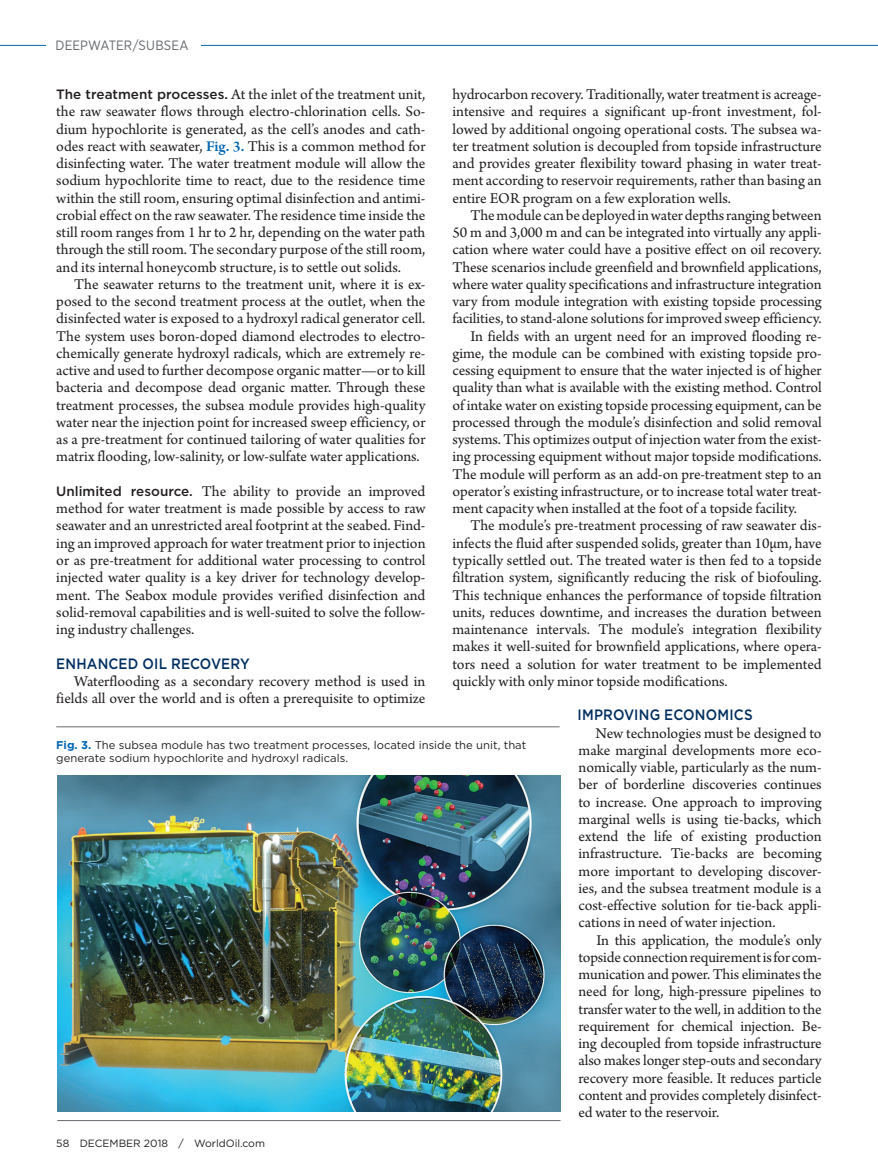
<style>
.page{position:relative;width:878px;height:1175px;background:#fff}
.page>*{position:absolute;margin:0;border:0;box-sizing:border-box;transform-origin:0 0}
.Body_copy{font:15.75px/17.2px "Arno Pro";letter-spacing:-.005em;color:#231f20;text-align:justify}
.Subhead_2{font:15.75px/17.2px "Arno Pro";color:#231f20;text-align:justify}
.Subhead_1{font:500 15px "Gotham";letter-spacing:.015em;color:#002e60;scale:.9 1}
.t1{font:13.5px "Gotham Narrow";letter-spacing:.01em;color:#64696d}
.Cutline-Figures{font:11.25px/12.8px "Gotham";color:#231f20}
.t2{font:10.5px "Gotham";letter-spacing:-.005em;color:#231f20}
.s1{font-family:"Gotham";font-weight:500;font-size:13.5px}
.s2{font-weight:600;color:#0166b3}
.s3{font-weight:700;color:#0166b3}
</style>
<div class="page">
<hr style="left:0;top:45px;width:878px;height:1px;background:#0166b3">
<div style="left:46px;top:36px;width:155px;height:18px;background:#fff"></div>
<hr style="left:56px;top:726px;width:503px;height:1px;background:#64696d">
<img style="left:57px;top:775px;width:503px;height:336px">
<hr style="left:57px;top:1120px;width:503px;height:1px;background:#64696d">
<p class="t1" style="left:56px;top:37px;width:135px">DEEPWATER/SUBSEA</p>
<p class="Subhead_2" style="left:56px;top:86px;width:371px"><span class="s1">The treatment processes.</span> At the inlet of the treatment unit, the raw seawater flows through electro-chlorination cells. So&shy;dium hypochlorite is generated, as the cell’s anodes and cath&shy;odes react with seawater, <span class="s2">Fig. 3.</span> This is a common method for disinfecting water. The water treatment module will allow the sodium hypochlorite time to react, due to the residence time within the still room, ensuring optimal disinfection and antimi&shy;crobial effect on the raw seawater. The residence time inside the still room ranges from 1 hr to 2 hr, depending on the water path through the still room. The secondary purpose of the still room, and its internal honeycomb structure, is to settle out solids.</p>
<p class="Body_copy" style="left:56px;top:276px;width:371px;text-indent:18px">The seawater returns to the treatment unit, where it is ex&shy;posed to the second treatment process at the outlet, when the disinfected water is exposed to a hydroxyl radical generator cell.<br>The system uses boron-doped diamond electrodes to electro&shy;chemically generate hydroxyl radicals, which are extremely re&shy;active and used to further decompose organic matter—or to kill bacteria and decompose dead organic matter. Through these treatment processes, the subsea module provides high-quality water near the injection point for increased sweep efficiency, or as a pre-treatment for continued tailoring of water qualities for matrix flooding, low-salinity, or low-sulfate water applications.</p>
<p class="Subhead_2" style="left:56px;top:483px;width:371px"><span class="s1">Unlimited resource.</span> The ability to provide an improved method for water treatment is made possible by access to raw seawater and an unrestricted areal footprint at the seabed. Find&shy;ing an improved approach for water treatment prior to injection or as pre-treatment for additional water processing to control injected water quality is a key driver for technology develop&shy;ment. The Seabox module provides verified disinfection and solid-removal capabilities and is well-suited to solve the follow&shy;ing industry challenges.</p>
<p class="Subhead_1" style="left:56px;top:653px;width:216px">ENHANCED OIL RECOVERY</p>
<p class="Body_copy" style="left:56px;top:673px;width:371px;text-align:right">Waterflooding as a secondary recovery method is used in fields all over the world and is often a prerequisite to optimize</p>
<p class="Body_copy" style="left:452px;top:86px;width:371px">hydrocarbon recovery. Traditionally, water treatment is acreage&shy;intensive and requires a significant up-front investment, fol&shy;lowed by additional ongoing operational costs. The subsea wa&shy;ter treatment solution is decoupled from topside infrastructure and provides greater flexibility toward phasing in water treat&shy;ment according to reservoir requirements, rather than basing an entire EOR program on a few exploration wells.</p>
<p class="Body_copy" style="left:452px;top:207px;width:371px;text-indent:18px">The module can be deployed in water depths ranging between 50 m and 3,000 m and can be integrated into virtually any appli&shy;cation where water could have a positive effect on oil recovery.<br>These scenarios include greenfield and brownfield applications, where water quality specifications and infrastructure integration vary from module integration with existing topside processing facilities, to stand-alone solutions for improved sweep efficiency.</p>
<p class="Body_copy" style="left:452px;top:328px;width:371px;text-indent:18px">In fields with an urgent need for an improved flooding re&shy;gime, the module can be combined with existing topside pro&shy;cessing equipment to ensure that the water injected is of higher quality than what is available with the existing method. Control of intake water on existing topside processing equipment, can be processed through the module’s disinfection and solid removal systems. This optimizes output of injection water from the exist&shy;ing processing equipment without major topside modifications.<br>The module will perform as an add-on pre-treatment step to an operator’s existing infrastructure, or to increase total water treat&shy;ment capacity when installed at the foot of a topside facility.</p>
<p class="Body_copy" style="left:452px;top:518px;width:371px;text-indent:18px">The module’s pre-treatment processing of raw seawater dis&shy;infects the fluid after suspended solids, greater than 10µm, have typically settled out. The treated water is then fed to a topside filtration system, significantly reducing the risk of biofouling.<br>This technique enhances the performance of topside filtration units, reduces downtime, and increases the duration between maintenance intervals. The module’s integration flexibility makes it well-suited for brownfield applications, where opera&shy;tors need a solution for water treatment to be implemented quickly with only minor topside modifications.</p>
<p class="Subhead_1" style="left:577px;top:705px;width:196px">IMPROVING ECONOMICS</p>
<p class="Body_copy" style="left:578px;top:725px;width:245px;text-indent:17px">New technologies must be designed to make marginal developments more eco&shy;nomically viable, particularly as the num&shy;ber of borderline discoveries continues to increase. One approach to improving marginal wells is using tie-backs, which extend the life of existing production infrastructure. Tie-backs are becoming more important to developing discover&shy;ies, and the subsea treatment module is a cost-effective solution for tie-back appli&shy;cations in need of water injection.</p>
<p class="Body_copy" style="left:578px;top:932px;width:245px;text-indent:18px">In this application, the module’s only topside connection requirement is for com&shy;munication and power. This eliminates the need for long, high-pressure pipelines to transfer water to the well, in addition to the requirement for chemical injection. Be&shy;ing decoupled from topside infrastructure also makes longer step-outs and secondary recovery more feasible. It reduces particle content and provides completely disinfect&shy;ed water to the reservoir.</p>
<p class="Cutline-Figures" style="left:56px;top:738px;width:471px"><span class="s3">Fig. 3.</span> The subsea module has two treatment processes, located inside the unit, that generate sodium hypochlorite and hydroxyl radicals.</p>
<p class="t2" style="left:56px;top:1136px;width:210px">58 DECEMBER 2018 / WorldOil.com</p>
</div>
